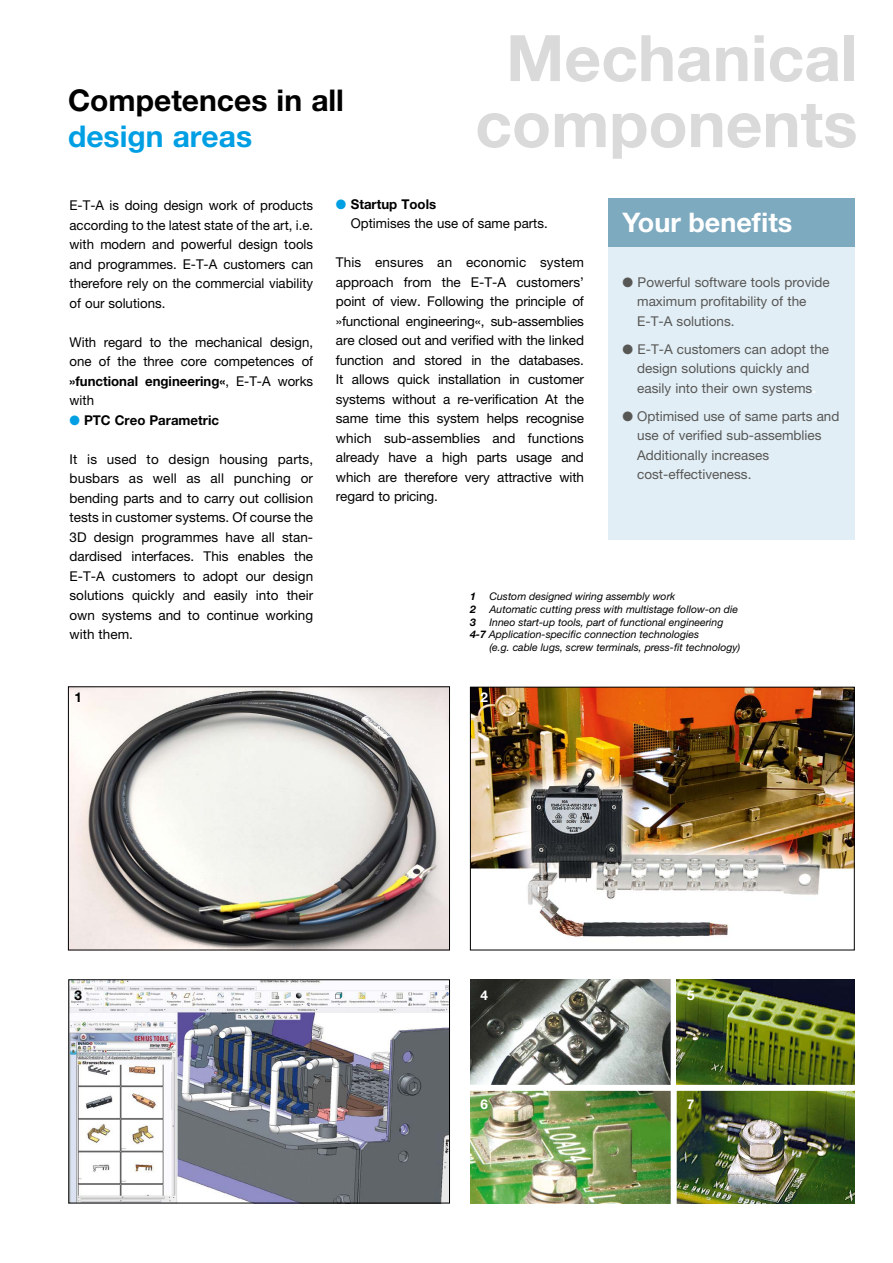
<style>
.page{position:relative;width:893px;height:1263px;background:#fff}
.page>*{position:absolute;margin:0;border:0;box-sizing:border-box;transform-origin:0 0}
.t1{font:700 64.2px/66px "Helvetica Neue LT";color:#dadada;text-align:center}
.t2{font:700 30px "Helvetica Neue LT";color:#000}
.t3{font:700 30px "Helvetica Neue LT";color:#009fe3}
.t4{font:700 27px "Helvetica Neue LT";color:#fff}
.t5{font:13.5px/19.5px "Helvetica Neue LT";color:#000;text-align:justify}
.t6{font:13.5px/19.5px "Helvetica Neue LT";color:#575756}
.t7{font:700 13.5px "Helvetica Neue LT";color:#000}
.t8{font:700 13.5px "Helvetica Neue LT";color:#fff}
.t9{font:italic 10.5px/12.6px "Helvetica Neue LT";color:#000}
.t10{font:italic 700 10.5px "Helvetica Neue LT";color:#000}
.s1{font-weight:700}
.s2{color:#009fe3}
.s3{font-weight:700;font-size:15px;color:#fff}
</style>
<div class="page">
<img style="left:472px;top:689px;width:381px;height:248px">
<div style="left:470px;top:687px;width:385px;height:263px;border:1px solid #000"></div>
<img style="left:470px;top:980px;width:201px;height:105px">
<img style="left:677px;top:1091px;width:178px;height:112px">
<img style="left:470px;top:1091px;width:201px;height:112px">
<img style="left:70px;top:688px;width:378px;height:260px">
<div style="left:68px;top:686px;width:382px;height:264px;border:1px solid #000"></div>
<img style="left:677px;top:980px;width:178px;height:105px">
<img style="left:70px;top:981px;width:378px;height:220px">
<div style="left:68px;top:979px;width:382px;height:224px;border:1px solid #000"></div>
<div style="left:608px;top:198px;width:247px;height:342px;background:#e2eef5"></div>
<div style="left:608px;top:198px;width:247px;height:49px;background:#7eaac0"></div>
<h2 class="t2" style="left:68px;top:82px;width:278px">Competences in all</h2>
<h2 class="t3" style="left:68px;top:118px;width:186px">design areas</h2>
<h1 class="t1" style="left:475px;top:24px;width:384px">Mechanical components</h1>
<p class="t5" style="left:70px;top:196px;width:245px">E-T-A is doing design work of products according to the latest state of the art, i.e. with modern and powerful design tools and programmes. E-T-A customers can therefore rely on the commercial viability of our solutions.</p>
<p class="t5" style="left:70px;top:332px;width:245px">With regard to the mechanical design, one of the three core competences of <span class="s1">»functional engineering«</span>, E-T-A works with</p>
<p class="t7" style="left:70px;top:412px;width:151px"><span class="s2">●</span> PTC Creo Parametric</p>
<p class="t5" style="left:70px;top:449px;width:245px">It is used to design housing parts, busbars as well as all punching or bending parts and to carry out collision tests in customer systems. Of course the 3D design programmes have all stan&shy;dardised interfaces. This enables the E-T-A customers to adopt our design solutions quickly and easily into their own systems and to continue working with them.</p>
<p class="t5" style="left:351px;top:194px;width:198px;text-indent:-15px"><span class="s2">●</span> <span class="s1">Startup Tools<br></span>Optimises the use of same parts.</p>
<p class="t5" style="left:336px;top:253px;width:250px">This ensures an economic system approach from the E-T-A customers’ point of view. Following the principle of »functional engineering«, sub-assemblies are closed out and verified with the linked function and stored in the databases.<br>It allows quick installation in customer systems without a re-verification At the same time this system helps recognise which sub-assemblies and functions already have a high parts usage and which are therefore very attractive with regard to pricing.</p>
<h3 class="t4" style="left:622px;top:206px;width:172px">Your benefits</h3>
<p class="t6" style="left:637px;top:272px;width:194px;text-indent:-15px">● Powerful software tools provide maximum profitability of the<br>E-T-A solutions.</p>
<p class="t6" style="left:622px;top:339px;width:208px;text-align:center">● E-T-A customers can adopt the design solutions quickly and easily into their own systems<span class="s3">.</span></p>
<p class="t6" style="left:637px;top:406px;width:204px;text-indent:-15px">● Optimised use of same parts and use of verified sub-assemblies<br>Additionally increases cost-effectiveness.</p>
<p class="t10" style="left:470px;top:590px;width:7px">1</p>
<p class="t9" style="left:489px;top:590px;width:187px">Custom designed wiring assembly work</p>
<p class="t10" style="left:470px;top:603px;width:7px">2</p>
<p class="t9" style="left:489px;top:603px;width:250px">Automatic cutting press with multistage follow-on die</p>
<p class="t10" style="left:470px;top:615px;width:7px">3</p>
<p class="t9" style="left:470px;top:615px;width:255px;text-indent:19px">Inneo start-up tools, part of functional engineering<br><span class="s1">4-7</span> Application-specific connection technologies</p>
<p class="t9" style="left:489px;top:641px;width:252px">(e.g. cable lugs, screw terminals, press-fit technology)</p>
<p class="t7" style="left:75px;top:689px;width:9px">1</p>
<p class="t8" style="left:481px;top:689px;width:9px">2</p>
<p class="t7" style="left:75px;top:987px;width:9px">3</p>
<p class="t8" style="left:481px;top:987px;width:9px">4</p>
<p class="t8" style="left:687px;top:987px;width:9px">5</p>
<p class="t8" style="left:481px;top:1096px;width:9px">6</p>
<p class="t8" style="left:687px;top:1096px;width:9px">7</p>
</div>
